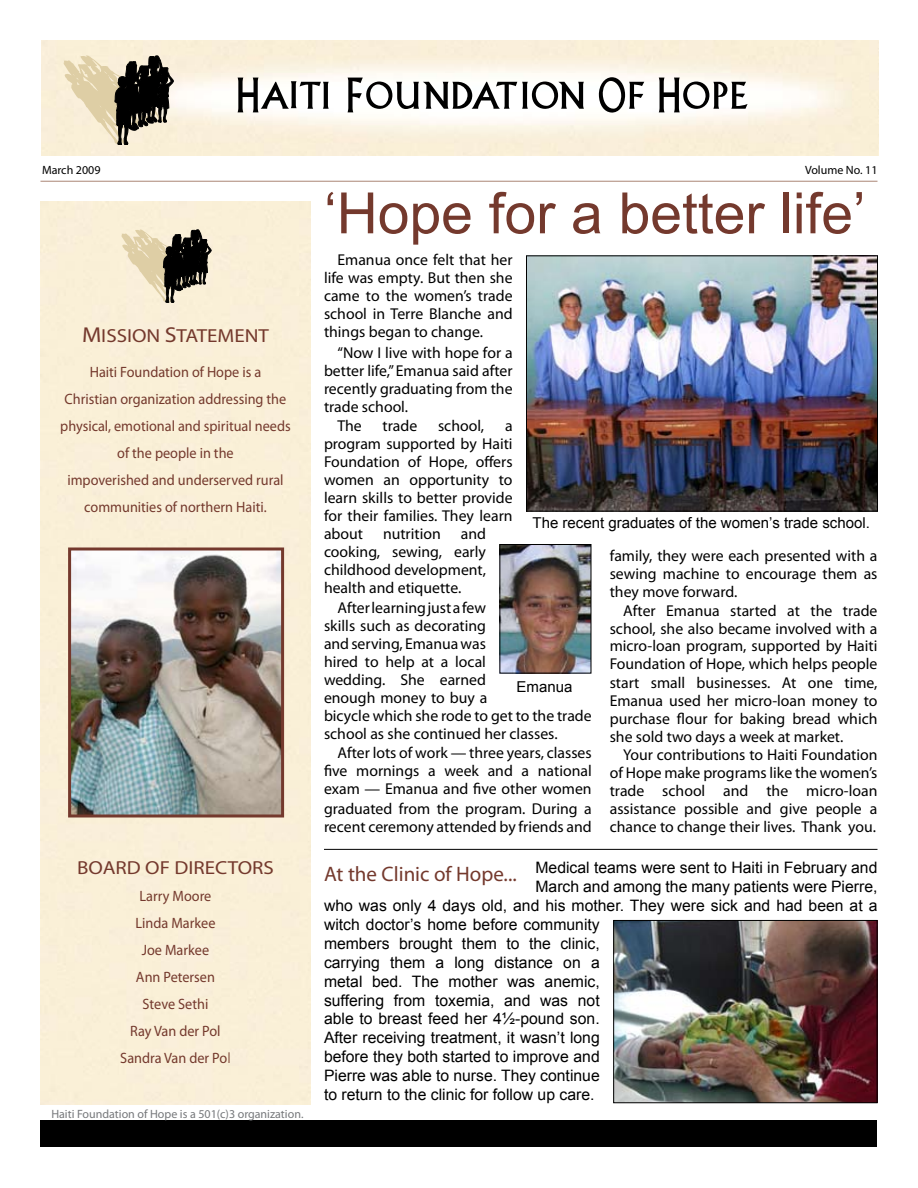
<style>
.page{position:relative;width:918px;height:1188px;background:#fff}
.page>*{position:absolute;margin:0;border:0;box-sizing:border-box;transform-origin:0 0}
.t1{font:57px "Arial";color:#74392d}
.t2{font:21px "Myriad Pro";color:#74392d}
.t3{font:18.9px "Myriad Pro";color:#74392d;scale:1.11 1}
.t4{font:15.75px/18px "Myriad Pro";color:#000;text-align:justify}
.t5{font:15.75px "Arial";color:#000}
.t6{font:15px/27px "Myriad Pro";color:#74392d;text-align:center;scale:.95 1}
.t7{font:15px "Arial";color:#000}
.t8{font:12px "Myriad Pro";color:#76787b}
.t9{font:12px "Myriad Pro";color:#000}
.s1{font-size:21.6px}
.s2{color:#926553}
</style>
<div class="page">
<img style="left:41px;top:40px;width:837px;height:116px">
<svg style="left:238px;top:78px;width:91px;height:34px"></svg>
<svg style="left:348px;top:78px;width:236px;height:34px"></svg>
<svg style="left:599px;top:77px;width:45px;height:36px"></svg>
<svg style="left:659px;top:78px;width:89px;height:34px"></svg>
<div style="left:40px;top:1120px;width:838px;height:28px;background:#000"></div>
<div style="left:40px;top:201px;width:270px;height:904px;background:#faefd7"></div>
<hr style="left:40px;top:181px;width:838px;height:1px;background:#ab8675">
<img style="left:72px;top:552px;width:208px;height:262px">
<div style="left:68px;top:548px;width:216px;height:270px;border:3px solid #74392d"></div>
<svg style="left:122px;top:230px;width:89px;height:73px;background:#a09884"></svg>
<svg style="left:64px;top:55px;width:109px;height:90px;background:#a39a87"></svg>
<img style="left:528px;top:257px;width:348px;height:253px">
<div style="left:526px;top:255px;width:352px;height:257px;border:1px solid #000"></div>
<img style="left:502px;top:546px;width:87px;height:126px">
<div style="left:500px;top:544px;width:91px;height:130px;border:1px solid #000"></div>
<hr style="left:324px;top:849px;width:554px;height:1px;background:#000">
<img style="left:615px;top:922px;width:261px;height:179px">
<div style="left:613px;top:920px;width:265px;height:183px;border:1px solid #000"></div>
<p class="t9" style="left:42px;top:163px;width:60px">March 2009</p>
<p class="t9" style="left:805px;top:163px;width:74px">Volume No. 11</p>
<p class="t3" style="left:82px;top:324px;width:170px"><span class="s1">M</span>ISSION <span class="s1">S</span>TATEMENT</p>
<p class="t6" style="left:60px;top:358px;width:244px">Haiti Foundation of Hope is a<br>Christian organization addressing the physical, emotional and spiritual needs of the people in the<br>impoverished and underserved rural communities of northern Haiti.</p>
<p class="t3" style="left:77px;top:856px;width:179px">BOARD OF DIRECTORS</p>
<p class="t6" style="left:120px;top:883px;width:118px">Larry Moore<br>Linda Markee<br>Joe Markee<br>Ann Petersen<br>Steve Sethi<br>Ray Van der Pol<br>Sandra Van der Po<span class="s2">l</span></p>
<p class="t8" style="left:51px;top:1106px;width:254px">Haiti Foundation of Hope is a 501(c)3 organization.</p>
<h1 class="t1" style="left:324px;top:176px;width:543px">‘Hope for a better life’</h1>
<p class="t4" style="left:324px;top:251px;width:190px;text-indent:14px">Emanua once felt that her life was empty. But then she came to the women’s trade school in Terre Blanche and things began to change.</p>
<p class="t4" style="left:324px;top:343px;width:190px;text-indent:14px">“Now I live with hope for a better life,” Emanua said after recently graduating from the trade school.</p>
<p class="t4" style="left:338px;top:417px;width:26px">The</p>
<p class="t4" style="left:383px;top:417px;width:36px">trade</p>
<p class="t4" style="left:438px;top:417px;width:48px">school,</p>
<p class="t4" style="left:324px;top:417px;width:190px;text-indent:181px">a program supported by Haiti Foundation of Hope, offers women an opportunity to learn skills to better provide for their families. They learn about</p>
<p class="t7" style="left:533px;top:513px;width:339px">The recent graduates of the women’s trade school.</p>
<p class="t4" style="left:324px;top:525px;width:164px;text-indent:137px">and cooking, sewing, early childhood development, health and etiquette.</p>
<p class="t4" style="left:324px;top:598px;width:269px;text-align:left;text-indent:14px">After learning just a few<br>skills such as decorating<br>and serving, Emanua was<br>hired to help at a local<br>wedding. She earned<br>enough money to buy a<br>bicycle which she rode to get to the trade school as she continued her classes.</p>
<p class="t4" style="left:324px;top:744px;width:269px;text-indent:14px">After lots of work — three years, classes five mornings a week and a national exam — Emanua and five other women</p>
<p class="t4" style="left:324px;top:799px;width:269px">graduated from the program. During a recent ceremony attended by friends and</p>
<p class="t4" style="left:383px;top:525px;width:59px">nutrition</p>
<p class="t4" style="left:610px;top:546px;width:269px">family, they were each presented with a sewing machine to encourage them as they move forward.</p>
<p class="t4" style="left:610px;top:601px;width:269px;text-indent:14px">After Emanua started at the trade school, she also became involved with a micro-loan program, supported by Haiti Foundation of Hope, which helps people start small businesses. At one time, Emanua used her micro-loan money to purchase flour for baking bread which she sold two days a week at market.</p>
<p class="t4" style="left:610px;top:746px;width:269px;text-indent:14px">Your contributions to Haiti Foundation of Hope make programs like the women’s trade school and the micro-loan assistance possible and give people a chance to change their lives. Thank you.</p>
<p class="t7" style="left:517px;top:677px;width:57px">Emanua</p>
<p class="t5" style="left:536px;top:857px;width:343px">Medical teams were sent to Haiti in February and</p>
<p class="t5" style="left:536px;top:876px;width:344px">March and among the many patients were Pierre,</p>
<p class="t5" style="left:324px;top:895px;width:555px">who was only 4 days old, and his mother. They were sick and had been at a</p>
<p class="t5" style="left:324px;top:914px;width:277px">witch doctor’s home before community</p>
<p class="t5" style="left:324px;top:933px;width:277px">members brought them to the clinic,</p>
<p class="t5" style="left:324px;top:952px;width:277px">carrying them a long distance on a</p>
<p class="t5" style="left:324px;top:971px;width:277px">metal bed. The mother was anemic,</p>
<p class="t5" style="left:324px;top:990px;width:277px">suffering from toxemia, and was not</p>
<p class="t5" style="left:324px;top:1009px;width:277px">able to breast feed her 4½-pound son.</p>
<p class="t5" style="left:324px;top:1027px;width:277px">After receiving treatment, it wasn’t long</p>
<p class="t5" style="left:324px;top:1046px;width:277px">before they both started to improve and</p>
<p class="t5" style="left:324px;top:1065px;width:277px">Pierre was able to nurse. They continue</p>
<p class="t5" style="left:324px;top:1084px;width:272px">to return to the clinic for follow up care.</p>
<h2 class="t2" style="left:324px;top:861px;width:194px">At the Clinic of Hope...</h2>
</div>
